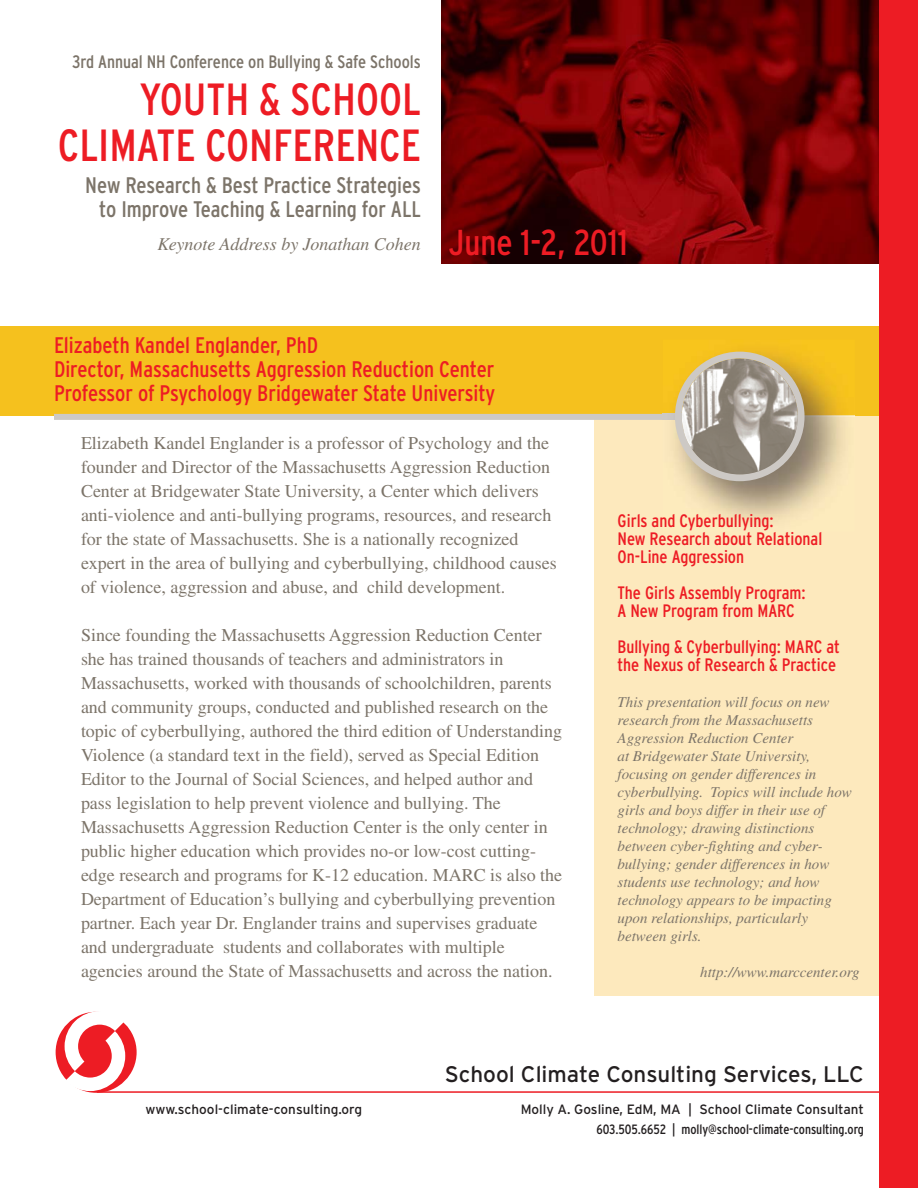
<style>
.page{position:relative;width:918px;height:1188px;background:#fff}
.page>*{position:absolute;margin:0;border:0;box-sizing:border-box;transform-origin:0 0}
.t1{font:condensed 45px/46.5px "Interstate";color:#ed1c24;text-align:right}
.t2{font:condensed 36px "Interstate";color:#ed1c24}
.t3{font:condensed 22.5px/24px "Interstate";color:#ed1c24}
.t4{font:condensed 22.5px/24px "Interstate";color:#7c7469;text-align:right}
.t5{font:22.5px "Interstate";color:#231f20}
.t6{font:18px/24px "Times";color:#7c7469}
.t7{font:condensed 18px/18px "Interstate";color:#ed1c24}
.t8{font:condensed 18px "Interstate";color:#7c7469}
.t9{font:italic 18px "Times";color:#7c7469}
.t10{font:italic 15px/18px "Times";color:#7c7469}
.t11{font:13.5px "Interstate";color:#231f20}
.t12{font:condensed 13.5px "Interstate";color:#231f20}
</style>
<div class="page">
<div style="left:0;top:326px;width:917px;height:89px;background:#f5c11e"></div>
<div style="left:595px;top:416px;width:323px;height:579px;background:#fde9bd"></div>
<svg style="left:54px;top:1010px;width:84px;height:84px"></svg>
<div style="left:56px;top:1012px;width:81px;height:81px;background:#ed1c24;border-radius:50%"></div>
<svg style="left:65px;top:1011px;width:60px;height:80px"></svg>
<hr style="left:97px;top:1091px;width:807px;height:2px;background:#ed1c24">
<div style="left:54px;top:414px;width:682px;height:6px;background:#cdc9c5"></div>
<img style="left:442px;top:0;width:437px;height:263px">
<div style="left:879px;top:0;width:39px;height:1188px;background:#ed1c24"></div>
<img style="left:663px;top:351px;width:192px;height:170px">
<img style="left:663px;top:414px;width:12px;height:6px">
<svg style="left:675px;top:352px;width:130px;height:129px;background:#b7ab92"></svg>
<p class="t8" style="left:72px;top:55px;width:350px">3rd Annual NH Conference on Bullying &amp; Safe Schools</p>
<h1 class="t1" style="left:58px;top:80px;width:364px">YOUTH &amp; SCHOOL<br>CLIMATE CONFERENCE</h1>
<p class="t4" style="left:85px;top:175px;width:337px">New Research &amp; Best Practice Strategies to Improve Teaching &amp; Learning for ALL</p>
<p class="t9" style="left:158px;top:237px;width:265px">Keynote Address by Jonathan Cohen</p>
<h2 class="t2" style="left:449px;top:229px;width:180px">June 1-2, 2011</h2>
<p class="t3" style="left:54px;top:335px;width:443px">Elizabeth Kandel Englander, PhD<br>Director, Massachusetts Aggression Reduction Center<br>Professor of Psychology Bridgewater State University</p>
<p class="t6" style="left:81px;top:432px;width:477px">Elizabeth Kandel Englander is a professor of Psychology and the founder and Director of the Massachusetts Aggression Reduction Center at Bridgewater State University, a Center which delivers anti-violence and anti-bullying programs, resources, and research for the state of Massachusetts. She is a nationally recognized expert in the area of bullying and cyberbullying, childhood causes of violence, aggression and abuse, and child development.</p>
<p class="t6" style="left:81px;top:624px;width:483px">Since founding the Massachusetts Aggression Reduction Center she has trained thousands of teachers and administrators in Massachusetts, worked with thousands of schoolchildren, parents and community groups, conducted and published research on the topic of cyberbullying, authored the third edition of Understanding Violence (a standard text in the field), served as Special Edition Editor to the Journal of Social Sciences, and helped author and pass legislation to help prevent violence and bullying. The Massachusetts Aggression Reduction Center is the only center in public higher education which provides no-or low-cost cutting&shy;edge research and programs for K-12 education. MARC is also the Department of Education’s bullying and cyberbullying prevention partner. Each year Dr. Englander trains and supervises graduate and undergraduate students and collaborates with multiple agencies around the State of Massachusetts and across the nation.</p>
<p class="t7" style="left:618px;top:513px;width:206px">Girls and Cyberbullying:<br>New Research about Relational<br>On-Line Aggression</p>
<p class="t7" style="left:618px;top:585px;width:190px">The Girls Assembly Program:<br>A New Program from MARC</p>
<p class="t7" style="left:618px;top:639px;width:224px">Bullying &amp; Cyberbullying: MARC at the Nexus of Research &amp; Practice</p>
<p class="t10" style="left:618px;top:694px;width:236px">This presentation will focus on new research from the Massachusetts Aggression Reduction Center<br>at Bridgewater State University, focusing on gender differences in cyberbullying. Topics will include how girls and boys differ in their use of technology; drawing distinctions between cyber-fighting and cyber&shy;bullying; gender differences in how students use technology; and how technology appears to be impacting upon relationships, particularly between girls.</p>
<p class="t10" style="left:700px;top:964px;width:161px">http://www.marccenter.org</p>
<p class="t11" style="left:146px;top:1104px;width:218px">www.school-climate-consulting.org</p>
<p class="t5" style="left:445px;top:1066px;width:421px">School Climate Consulting Services, LLC</p>
<p class="t11" style="left:521px;top:1104px;width:345px">Molly A. Gosline, EdM, MA | School Climate Consultant</p>
<p class="t12" style="left:597px;top:1124px;width:269px">603.505.6652 | molly@school-climate-consulting.org</p>
</div>
